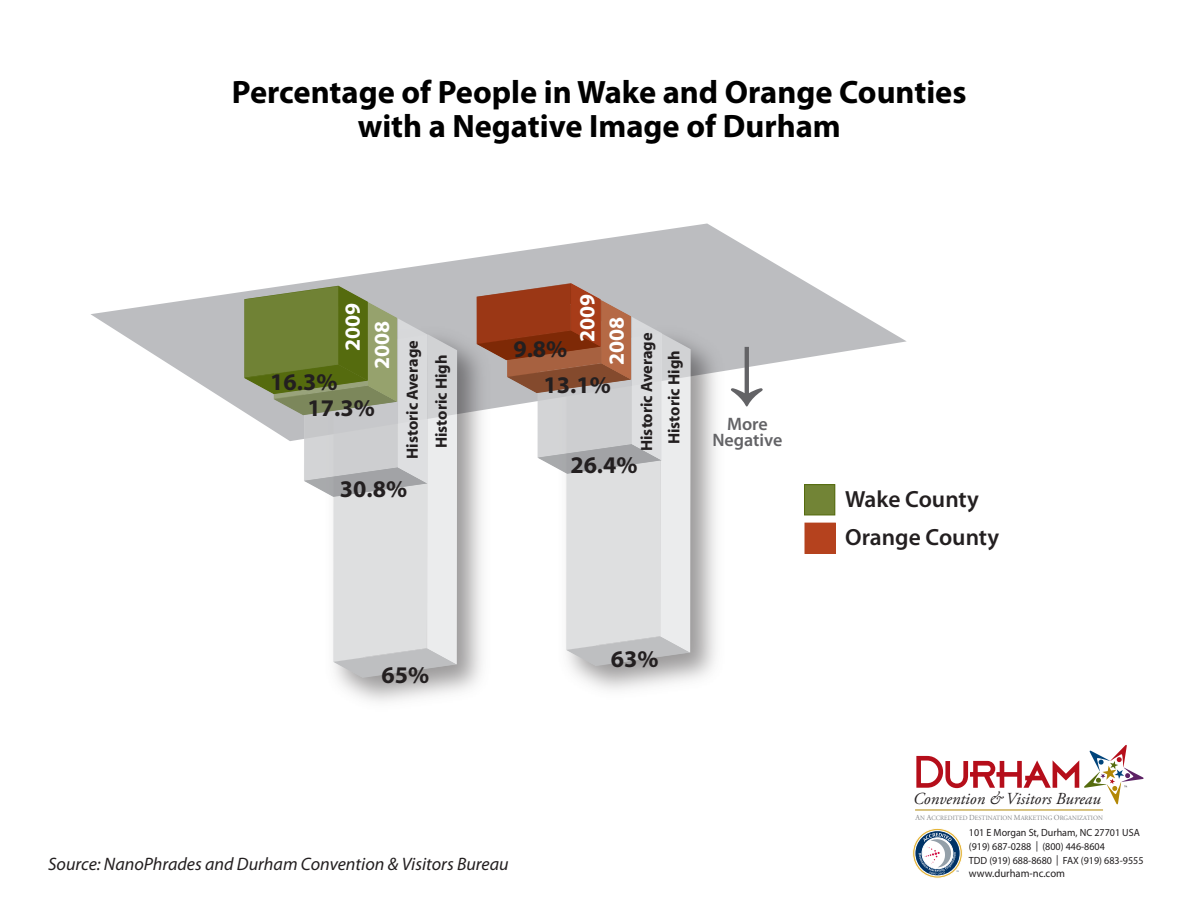
<style>
.page{position:relative;width:1188px;height:918px;background:#fff}
.page>*{position:absolute;margin:0;border:0;box-sizing:border-box;transform-origin:0 0}
.t1{font:700 32.55px/34.3px "Myriad Pro";color:#000;text-align:center}
.t2{font:700 24px/26px "Myriad";color:#231f20}
.t3{font:600 23.4px/38px "Myriad Pro";color:#231f20}
.t4{font:700 21.6px/29.2px "Myriad";color:#fff}
.t5{font:italic 18px "Myriad Pro";color:#231f20}
.t6{font:600 18px/16.2px "Myriad Pro";color:#636366;text-align:center}
.t7{font:italic 16.8px "Adobe Garamond Pro";color:#231f20}
.t8{font:700 16.2px "Myriad";color:#231f20}
.t9{font:10.95px "Myriad Pro";color:#201d1e;scale:.96 1}
.t10{font:10.5px/14px "Myriad Pro";color:#201d1e;scale:.96 1}
.t11{font:6.6px "Adobe Garamond Pro";letter-spacing:.005em;color:#808285;scale:.95 1}
.s1{font-size:7.65px}
</style>
<div class="page">
<svg style="left:91px;top:224px;width:816px;height:188px"></svg>
<img style="left:570px;top:317px;width:163px;height:373px">
<svg style="left:477px;top:283px;width:214px;height:383px"></svg>
<img style="left:338px;top:319px;width:161px;height:383px">
<svg style="left:244px;top:286px;width:213px;height:392px"></svg>
<div style="left:805px;top:523px;width:30px;height:30px;background:#b5421e"></div>
<div style="left:805px;top:523px;width:30px;height:31px;border:1px solid #b5421e"></div>
<div style="left:805px;top:485px;width:30px;height:30px;background:#728436"></div>
<div style="left:804px;top:484px;width:31px;height:31px;border:1px solid #556b0e"></div>
<svg style="left:916px;top:745px;width:228px;height:59px"></svg>
<svg style="left:913px;top:828px;width:49px;height:50px"></svg>
<div style="left:912px;top:828px;width:51px;height:50px;border:1px solid #fff;border-radius:50%"></div>
<svg style="left:915px;top:831px;width:45px;height:45px"></svg>
<div style="left:915px;top:830px;width:45px;height:46px;border:1px solid #fff;border-radius:50%"></div>
<svg style="left:919px;top:833px;width:40px;height:42px"></svg>
<hr style="left:915px;top:810px;width:188px;height:1px;background:#b28705">
<svg style="left:731px;top:347px;width:32px;height:59px"></svg>
<h1 class="t1" style="left:232px;top:74px;width:736px">Percentage of People in Wake and Orange Counties with a Negative Image of Durham</h1>
<h3 class="t4" style="left:339px;top:369px;width:67px;text-indent:18px;rotate:-90deg">2009<br>2008</h3>
<h2 class="t2" style="left:308px;top:369px;width:69px;text-indent:-37px">16.3%<br>17.3%</h2>
<h3 class="t8" style="left:404px;top:459px;width:120px;rotate:-90deg">Historic Average</h3>
<h2 class="t2" style="left:340px;top:477px;width:69px">30.8%</h2>
<h3 class="t8" style="left:433px;top:448px;width:95px;rotate:-90deg">Historic High</h3>
<h2 class="t2" style="left:382px;top:663px;width:49px">65%</h2>
<h3 class="t4" style="left:573px;top:365px;width:73px;text-indent:23px;rotate:-90deg">2009<br>2008</h3>
<h2 class="t2" style="left:544px;top:332px;width:69px;line-height:36.2px;text-indent:-30px">9.8%<br>13.1%</h2>
<h3 class="t8" style="left:638px;top:451px;width:120px;rotate:-90deg">Historic Average</h3>
<h2 class="t2" style="left:570px;top:453px;width:69px">26.4%</h2>
<h3 class="t8" style="left:666px;top:444px;width:95px;rotate:-90deg">Historic High</h3>
<h3 class="t6" style="left:712px;top:416px;width:72px">More<br>Negative</h3>
<h2 class="t2" style="left:611px;top:647px;width:49px">63%</h2>
<h3 class="t5" style="left:48px;top:853px;width:462px">Source: NanoPhrades and Durham Convention &amp; Visitors Bureau</h3>
<h3 class="t3" style="left:845px;top:480px;width:155px">Wake County<br>Orange County</h3>
<h3 class="t7" style="left:913px;top:789px;width:189px">Convention &amp; Visitors Bureau</h3>
<p class="t10" style="left:969px;top:825px;width:183px">101 E Morgan St, Durham, NC 27701 USA (919) 687-0288 | (800) 446-8604<br>TDD (919) 688-8680 | FAX (919) 683-9555</p>
<p class="t9" style="left:969px;top:867px;width:102px">www.durham-nc.com</p>
<p class="t11" style="left:916px;top:814px;width:199px"><span class="s1">A</span>N <span class="s1">A</span>CCREDITED <span class="s1">D</span>ESTINATION <span class="s1">M</span>ARKETING <span class="s1">O</span>RGANIZATION</p>
</div>
